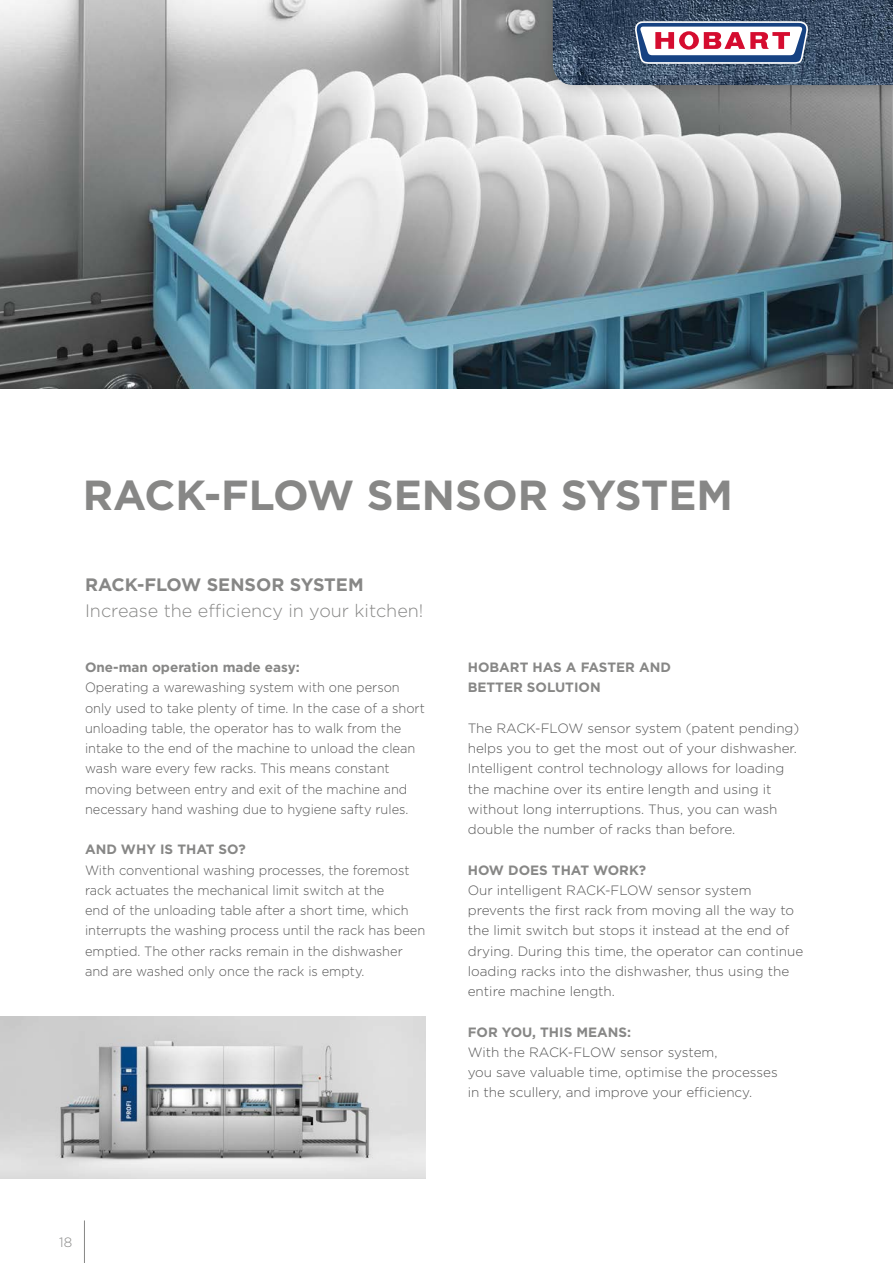
<style>
.page{position:relative;width:893px;height:1263px;background:#fff}
.page>*{position:absolute;margin:0;border:0;box-sizing:border-box;transform-origin:0 0}
.t1{font:700 42px "Gotham";color:#878786}
.t2{font:300 18px "Gotham";color:#878786}
.t3{font:700 18px "Gotham";color:#878786}
.t4{font:300 13.5px/20.2px "Gotham";color:#565656}
.t5{font:300 13.5px/20.2px "Gotham";color:#565656;scale:.95 1}
.t6{font:700 13.5px/20.2px "Gotham";color:#878786}
.t7{font:300 13.5px "Gotham";color:#878786}
</style>
<div class="page">
<hr style="left:84px;top:1220px;width:1px;height:43px;background:#878786">
<img style="left:0;top:0;width:893px;height:389px">
<img style="left:0;top:1016px;width:425px;height:162px">
<div style="left:541px;top:0;width:352px;height:102px;background:#000;opacity:.2"></div>
<img style="left:553px;top:0;width:340px;height:85px">
<svg style="left:635px;top:21px;width:173px;height:43px"></svg>
<h1 class="t1" style="left:83px;top:467px;width:651px">RACK-FLOW SENSOR SYSTEM</h1>
<h2 class="t3" style="left:85px;top:573px;width:280px">RACK-FLOW SENSOR SYSTEM</h2>
<h2 class="t2" style="left:85px;top:599px;width:340px">Increase the efficiency in your kitchen!</h2>
<p class="t6" style="left:85px;top:657px;width:216px">One-man operation made easy:</p>
<p class="t5" style="left:85px;top:677px;width:359px">Operating a warewashing system with one person only used to take plenty of time. In the case of a short unloading table, the operator has to walk from the intake to the end of the machine to unload the clean wash ware every few racks. This means constant moving between entry and exit of the machine and necessary hand washing due to hygiene safty rules.</p>
<p class="t6" style="left:85px;top:839px;width:162px">AND WHY IS THAT SO?</p>
<p class="t5" style="left:85px;top:859px;width:360px">With conventional washing processes, the foremost rack actuates the mechanical limit switch at the<br>end of the unloading table after a short time, which interrupts the washing process until the rack has been emptied. The other racks remain in the dishwasher and are washed only once the rack is empty.</p>
<p class="t6" style="left:468px;top:657px;width:205px">HOBART HAS A FASTER AND<br>BETTER SOLUTION</p>
<p class="t4" style="left:468px;top:718px;width:333px">The RACK-FLOW sensor system (patent pending) helps you to get the most out of your dishwasher.<br>Intelligent control technology allows for loading the machine over its entire length and using it without long interruptions. Thus, you can wash double the number of racks than before.</p>
<p class="t6" style="left:468px;top:860px;width:180px">HOW DOES THAT WORK?</p>
<p class="t4" style="left:468px;top:880px;width:337px">Our intelligent RACK-FLOW sensor system prevents the first rack from moving all the way to the limit switch but stops it instead at the end of drying. During this time, the operator can continue loading racks into the dishwasher, thus using the entire machine length.</p>
<p class="t6" style="left:468px;top:1022px;width:165px">FOR YOU, THIS MEANS:</p>
<p class="t4" style="left:468px;top:1042px;width:312px">With the RACK-FLOW sensor system,<br>you save valuable time, optimise the processes in the scullery, and improve your efficiency.</p>
<p class="t7" style="left:59px;top:1234px;width:15px">18</p>
</div>
